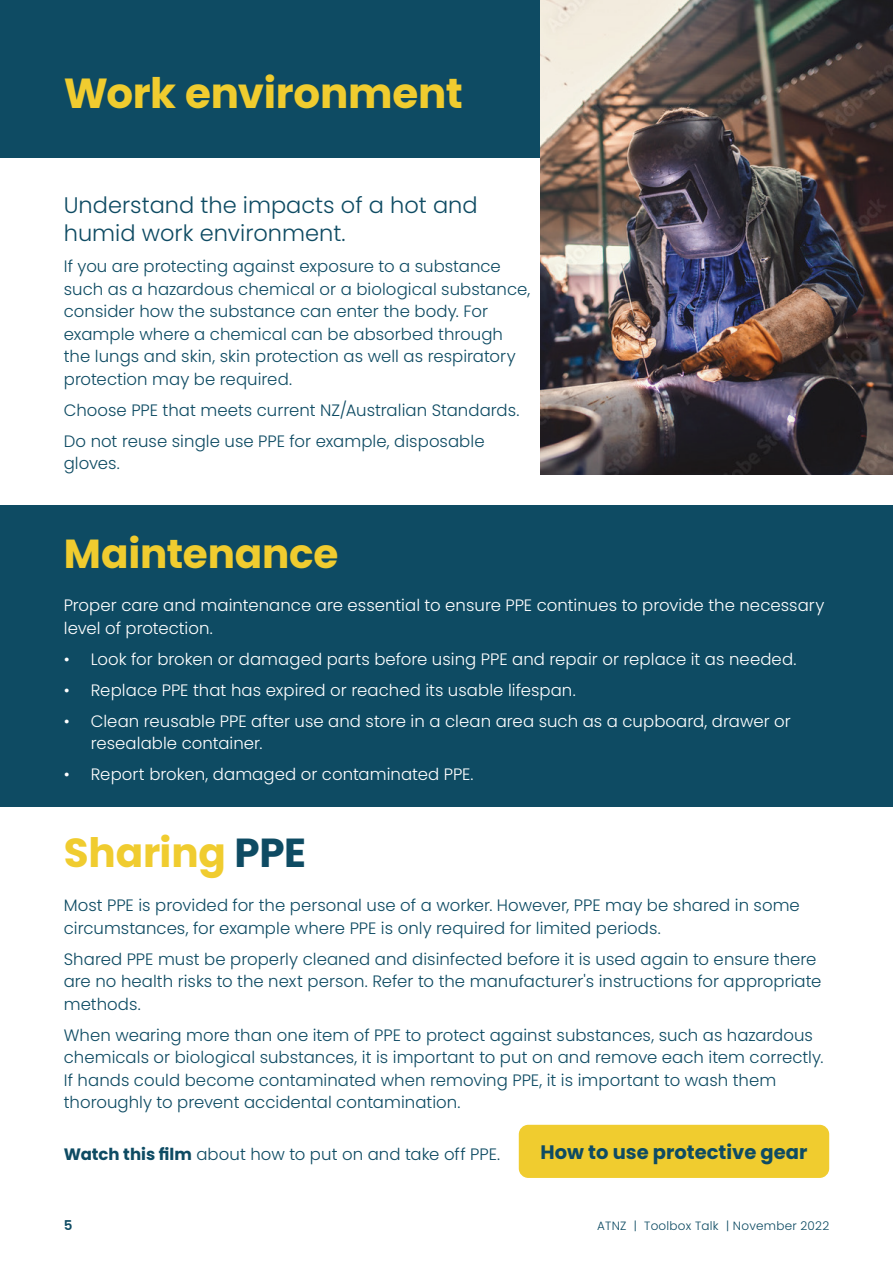
<style>
.page{position:relative;width:893px;height:1263px;background:#fff}
.page>*{position:absolute;margin:0;border:0;box-sizing:border-box;transform-origin:0 0}
.t1{font:700 42px "Poppins";letter-spacing:-.005em;color:#f0cc2f}
.t2{font:700 40.5px "Poppins";letter-spacing:-.005em;color:#f0cc2f}
.t3{font:300 22.5px/28.5px "Poppins";color:#0e4b63}
.t4{font:700 19.5px "Poppins";color:#0e4b63}
.t5{font:300 16.5px/22.5px "Poppins";letter-spacing:.005em;color:#0e4b63}
.t6{font:300 16.5px/22.5px "Poppins";letter-spacing:.005em;color:#fff}
.t7{font:600 13.5px "Poppins";color:#0e4b63}
.t8{font:300 12px "Poppins";letter-spacing:.02em;color:#0e4b63}
.s1{color:#0e4b63}
.s2{font-weight:700}
</style>
<div class="page">
<div style="left:0;top:0;width:893px;height:157px;background:#0e4b63"></div>
<div style="left:0;top:505px;width:893px;height:302px;background:#0e4b63"></div>
<img style="left:540px;top:0;width:353px;height:474px">
<div style="left:519px;top:1125px;width:310px;height:53px;background:#f0cc2f;border-radius:10px"></div>
<h1 class="t1" style="left:64px;top:69px;width:400px">Work environment</h1>
<h3 class="t3" style="left:64px;top:191px;width:415px">Understand the impacts of a hot and humid work environment.</h3>
<p class="t5" style="left:64px;top:255px;width:468px">If you are protecting against exposure to a substance such as a hazardous chemical or a biological substance, consider how the substance can enter the body. For example where a chemical can be absorbed through the lungs and skin, skin protection as well as respiratory protection may be required.</p>
<p class="t5" style="left:64px;top:395px;width:457px;line-height:31px">Choose PPE that meets current NZ/Australian Standards.<br>Do not reuse single use PPE for example, disposable</p>
<p class="t5" style="left:64px;top:452px;width:58px">gloves.</p>
<h2 class="t2" style="left:64px;top:530px;width:276px">Maintenance</h2>
<p class="t6" style="left:64px;top:594px;width:762px">Proper care and maintenance are essential to ensure PPE continues to provide the necessary level of protection.</p>
<p class="t6" style="left:64px;top:648px;width:734px">• Look for broken or damaged parts before using PPE and repair or replace it as needed.</p>
<p class="t6" style="left:64px;top:679px;width:513px">• Replace PPE that has expired or reached its usable lifespan.</p>
<p class="t6" style="left:91px;top:710px;width:702px;text-indent:-27px">• Clean reusable PPE after use and store in a clean area such as a cupboard, drawer or resealable container.</p>
<p class="t6" style="left:64px;top:763px;width:411px">• Report broken, damaged or contaminated PPE.</p>
<h2 class="t2" style="left:64px;top:829px;width:244px">Sharing <span class="s1">PPE</span></h2>
<p class="t5" style="left:64px;top:894px;width:738px">Most PPE is provided for the personal use of a worker. However, PPE may be shared in some circumstances, for example where PPE is only required for limited periods.</p>
<p class="t5" style="left:64px;top:947px;width:759px">Shared PPE must be properly cleaned and disinfected before it is used again to ensure there are no health risks to the next person. Refer to the manufacturer's instructions for appropriate methods.</p>
<p class="t5" style="left:64px;top:1023px;width:761px">When wearing more than one item of PPE to protect against substances, such as hazardous chemicals or biological substances, it is important to put on and remove each item correctly.<br>If hands could become contaminated when removing PPE, it is important to wash them thoroughly to prevent accidental contamination.</p>
<p class="t5" style="left:64px;top:1143px;width:438px"><span class="s2">Watch this film</span> about how to put on and take off PPE.</p>
<p class="t4" style="left:540px;top:1140px;width:268px">How to use protective gear</p>
<p class="t7" style="left:64px;top:1217px;width:10px">5</p>
<p class="t8" style="left:597px;top:1219px;width:234px">ATNZ | Toolbox Talk | November 2022</p>
</div>
